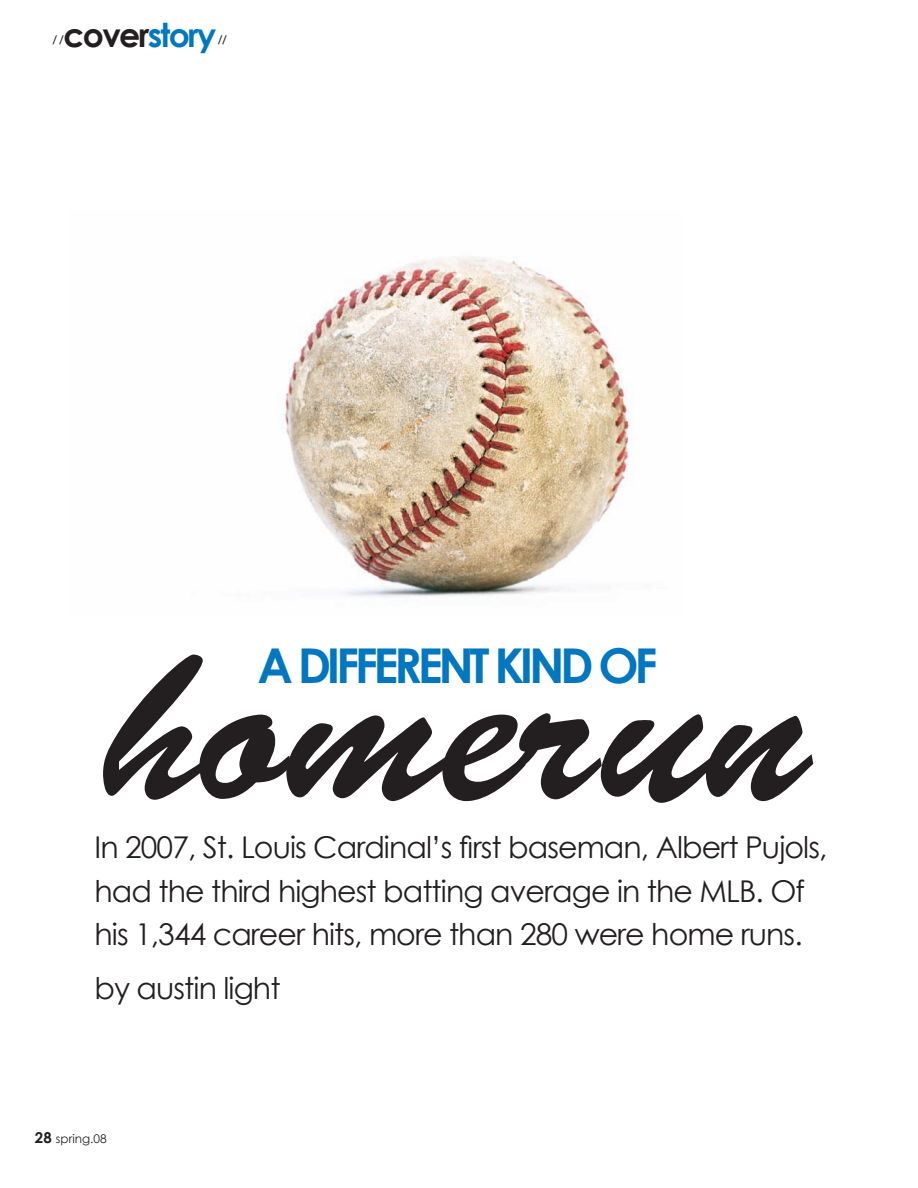
<style>
.page{position:relative;width:918px;height:1188px;background:#fff}
.page>*{position:absolute;margin:0;border:0;box-sizing:border-box;transform-origin:0 0}
.t1{font:219px "Brush Script Std";color:#231f20}
.t2{font:700 48px "Century Gothic";letter-spacing:-.09em;color:#0077c0}
.t3{font:700 33px "Century Gothic";letter-spacing:-.05em;color:#231f20}
.t4{font:30px/43.5px "Century Gothic";letter-spacing:-.03em;color:#231f20}
.t5{font:12px "Century Gothic";color:#231f20}
.t6{font:700 10.5px "Century Gothic";color:#231f20}
.s1{color:#0077c0}
.s2{font-weight:700;font-size:15px}
</style>
<div class="page">
<img style="left:282px;top:256px;width:351px;height:341px">
<p class="t6" style="left:52px;top:32px;width:13px">/ /</p>
<p class="t3" style="left:64px;top:15px;width:154px">cover<span class="s1">story</span></p>
<p class="t6" style="left:218px;top:32px;width:11px">//</p>
<p class="t2" style="left:257px;top:636px;width:402px">A DIFFERENT KIND OF</p>
<p class="t1" style="left:105px;top:604px;width:706px">homerun</p>
<p class="t4" style="left:94px;top:825px;width:734px">In 2007, St. Louis Cardinal’s first baseman, Albert Pujols, had the third highest batting average in the MLB. Of his 1,344 career hits, more than 280 were home runs.</p>
<p class="t4" style="left:94px;top:966px;width:188px">by austin light</p>
<p class="t5" style="left:35px;top:1131px;width:73px"><span class="s2">28</span> spring.08</p>
</div>
